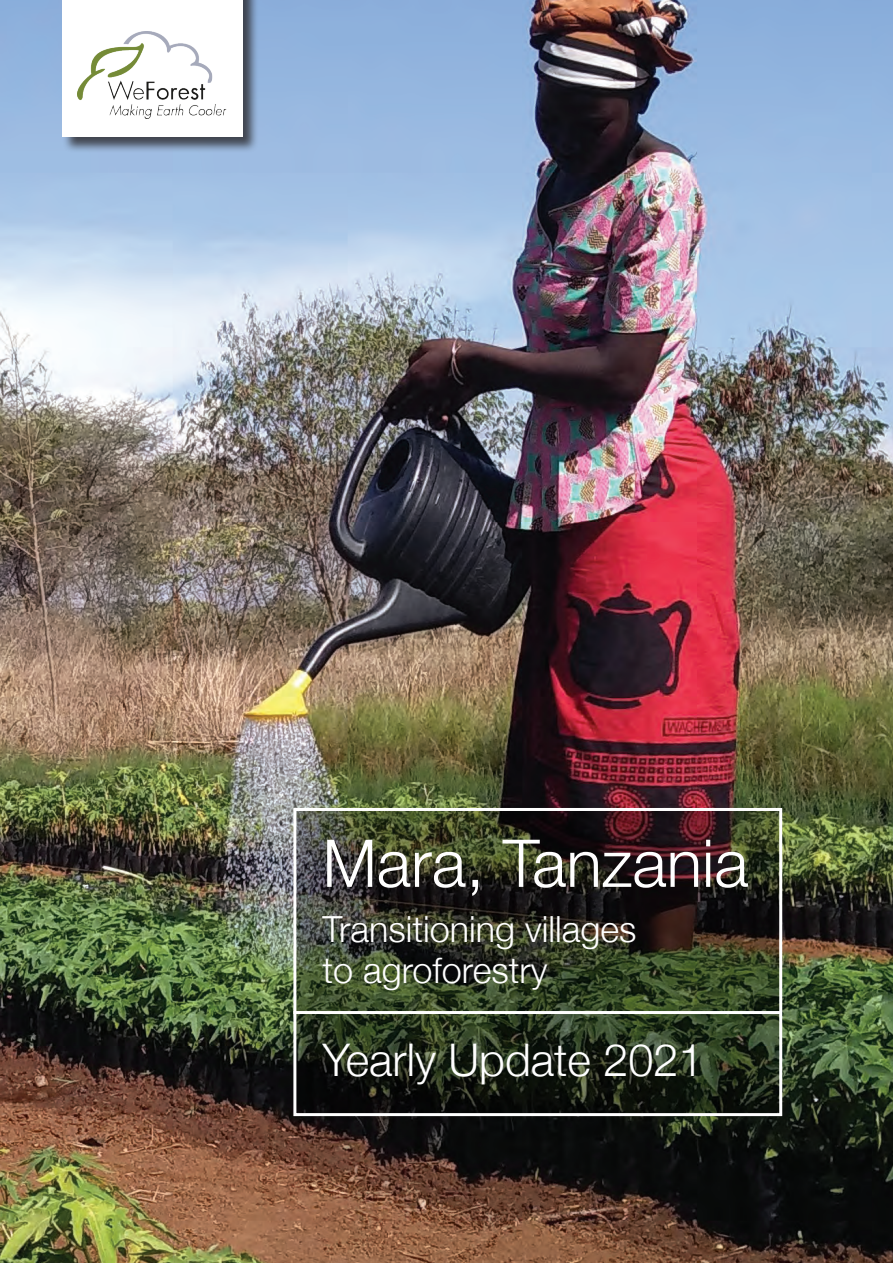
<style>
.page{position:relative;width:893px;height:1263px;background:#fff}
.page>*{position:absolute;margin:0;border:0;box-sizing:border-box;transform-origin:0 0}
.t1{font:300 66px "Helvetica Neue";color:#fff}
.t2{font:300 45px "Helvetica Neue";color:#fff}
.t3{font:300 36px/41.2px "Helvetica Neue";color:#fff}
</style>
<div class="page">
<img style="left:0;top:0;width:893px;height:1263px">
<div style="left:62px;top:0;width:197px;height:153px;background:#231f20;opacity:.75"></div>
<div style="left:62px;top:0;width:180px;height:136px;background:#fff"></div>
<svg style="left:297px;top:812px;width:481px;height:300px;background:#2b2f1f"></svg>
<hr style="left:293px;top:1011px;width:487px;height:3px;background:#fff">
<div style="left:293px;top:808px;width:489px;height:308px;border:3px solid #fff"></div>
<img style="left:78px;top:32px;width:148px;height:87px">
<h1 class="t1" style="left:323px;top:810px;width:427px">Mara, Tanzania</h1>
<p class="t3" style="left:323px;top:905px;width:316px">Transitioning villages to agroforestry</p>
<p class="t2" style="left:323px;top:1024px;width:383px">Yearly Update 2021</p>
</div>
